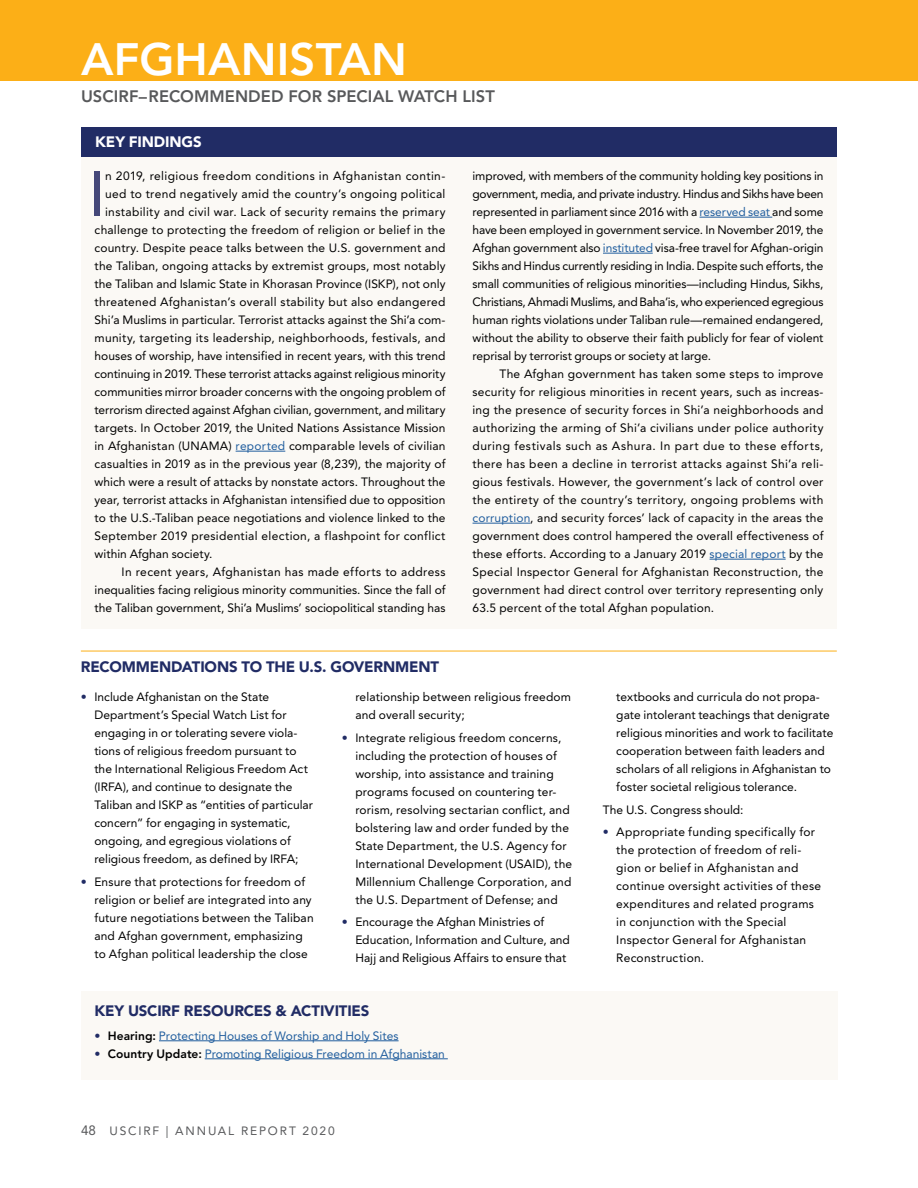
<style>
.page{position:relative;width:918px;height:1188px;background:#fff}
.page>*{position:absolute;margin:0;border:0;box-sizing:border-box;transform-origin:0 0}
.t1{font:62.85px "Avenir LT Std";color:#454879}
.t2{font:800 45px "Avenir LT Std";letter-spacing:.005em;color:#fff}
.t3{font:800 16.5px "Avenir LT Std";letter-spacing:.005em;color:#58595b}
.t4{font:900 15px "Avenir LT Std";letter-spacing:-.01em;color:#212c65}
.t5{font:900 15px "Avenir LT Std";letter-spacing:-.01em;color:#fff}
.t6{font:12px/18px "Avenir LT Std";letter-spacing:.01em;color:#000}
.t7{font:12px "Avenir LT Std";letter-spacing:.005em;color:#215e9e}
.t8{font:12px "Avenir LT Std";letter-spacing:.035em;color:#000}
.t9{font:12px "Avenir LT Std";letter-spacing:.03em;color:#000}
.t10{font:12px "Avenir LT Std";letter-spacing:.15em;color:#58595b}
.s1{color:#215e9e}
.s2{color:#212c65}
.s3{font-weight:800;color:#000}
.s4{font-size:13.5px}
</style>
<div class="page">
<div style="left:0;top:0;width:918px;height:81px;background:#fcaf17"></div>
<div style="left:81px;top:127px;width:756px;height:30px;background:#212c65"></div>
<div style="left:81px;top:157px;width:756px;height:472px;background:#fbf9f5"></div>
<hr style="left:236px;top:451px;width:49px;height:1px;background:#215e9e">
<hr style="left:700px;top:217px;width:72px;height:1px;background:#215e9e">
<hr style="left:603px;top:253px;width:50px;height:1px;background:#215e9e">
<hr style="left:473px;top:523px;width:57px;height:1px;background:#215e9e">
<hr style="left:710px;top:559px;width:76px;height:1px;background:#215e9e">
<hr style="left:81px;top:651px;width:756px;height:1px;background:#fcaf17">
<div style="left:81px;top:991px;width:756px;height:88px;background:#fbf9f5"></div>
<hr style="left:159px;top:1041px;width:240px;height:1px;background:#215e9e">
<hr style="left:205px;top:1059px;width:243px;height:1px;background:#215e9e">
<h2 class="t2" style="left:81px;top:32px;width:327px">AFGHANISTAN</h2>
<h3 class="t3" style="left:81px;top:87px;width:415px">USCIRF–RECOMMENDED FOR SPECIAL WATCH LIST</h3>
<p class="t5" style="left:95px;top:133px;width:108px">KEY FINDINGS</p>
<h1 class="t1" style="left:89px;top:158px;width:18px">I</h1>
<p class="t8" style="left:105px;top:169px;width:342px">n 2019, religious freedom conditions in Afghanistan contin-</p>
<p class="t6" style="left:105px;top:185px;width:342px">ued to trend negatively amid the country’s ongoing political</p>
<p class="t6" style="left:105px;top:203px;width:342px">instability and civil war. Lack of security remains the primary</p>
<p class="t6" style="left:95px;top:221px;width:352px">challenge to protecting the freedom of religion or belief in the</p>
<p class="t6" style="left:95px;top:239px;width:352px">country. Despite peace talks between the U.S. government and</p>
<p class="t6" style="left:95px;top:257px;width:352px">the Taliban, ongoing attacks by extremist groups, most notably</p>
<p class="t6" style="left:95px;top:275px;width:352px">the Taliban and Islamic State in Khorasan Province (ISKP), not only</p>
<p class="t6" style="left:95px;top:293px;width:352px">threatened Afghanistan’s overall stability but also endangered</p>
<p class="t6" style="left:95px;top:311px;width:352px">Shi’a Muslims in particular. Terrorist attacks against the Shi’a com-</p>
<p class="t6" style="left:95px;top:329px;width:352px">munity, targeting its leadership, neighborhoods, festivals, and</p>
<p class="t6" style="left:95px;top:347px;width:352px">houses of worship, have intensified in recent years, with this trend</p>
<p class="t6" style="left:95px;top:365px;width:352px">continuing in 2019. These terrorist attacks against religious minority</p>
<p class="t6" style="left:95px;top:383px;width:352px">communities mirror broader concerns with the ongoing problem of</p>
<p class="t6" style="left:95px;top:401px;width:352px">terrorism directed against Afghan civilian, government, and military</p>
<p class="t6" style="left:95px;top:419px;width:352px">targets. In October 2019, the United Nations Assistance Mission</p>
<p class="t6" style="left:95px;top:437px;width:352px">in Afghanistan (UNAMA) <span class="s1">reported</span> comparable levels of civilian</p>
<p class="t6" style="left:95px;top:455px;width:352px">casualties in 2019 as in the previous year (8,239), the majority of</p>
<p class="t6" style="left:95px;top:473px;width:352px">which were a result of attacks by nonstate actors. Throughout the</p>
<p class="t6" style="left:95px;top:491px;width:352px">year, terrorist attacks in Afghanistan intensified due to opposition</p>
<p class="t6" style="left:95px;top:509px;width:352px">to the U.S.-Taliban peace negotiations and violence linked to the</p>
<p class="t6" style="left:95px;top:527px;width:352px">September 2019 presidential election, a flashpoint for conflict</p>
<p class="t6" style="left:95px;top:545px;width:120px">within Afghan society.</p>
<p class="t9" style="left:122px;top:565px;width:325px">In recent years, Afghanistan has made efforts to address</p>
<p class="t6" style="left:95px;top:581px;width:352px">inequalities facing religious minority communities. Since the fall of</p>
<p class="t6" style="left:95px;top:599px;width:352px">the Taliban government, Shi’a Muslims’ sociopolitical standing has</p>
<p class="t4" style="left:81px;top:657px;width:360px">RECOMMENDATIONS TO THE U.S. GOVERNMENT</p>
<p class="t6" style="left:473px;top:167px;width:352px;text-align:justify">improved, with members of the community holding key positions in government, media, and private industry. Hindus and Sikhs have been represented in parliament since 2016 with a <span class="s1">reserved seat</span> and some have been employed in government service. In November 2019, the Afghan government also <span class="s1">instituted</span> visa-free travel for Afghan-origin Sikhs and Hindus currently residing in India. Despite such efforts, the small communities of religious minorities—including Hindus, Sikhs, Christians, Ahmadi Muslims, and Baha’is, who experienced egregious human rights violations under Taliban rule—remained endangered, without the ability to observe their faith publicly for fear of violent reprisal by terrorist groups or society at large.</p>
<p class="t6" style="left:473px;top:365px;width:353px;text-align:justify;text-indent:27px">The Afghan government has taken some steps to improve security for religious minorities in recent years, such as increas&shy;ing the presence of security forces in Shi’a neighborhoods and authorizing the arming of Shi’a civilians under police authority during festivals such as Ashura. In part due to these efforts, there has been a decline in terrorist attacks against Shi’a reli&shy;gious festivals. However, the government’s lack of control over the entirety of the country’s territory, ongoing problems with <span class="s1">corruption</span>, and security forces’ lack of capacity in the areas the government does control hampered the overall effectiveness of these efforts. According to a January 2019 <span class="s1">special report</span> by the Special Inspector General for Afghanistan Reconstruction, the government had direct control over territory representing only 63.5 percent of the total Afghan population.</p>
<p class="t6" style="left:94px;top:688px;width:220px;text-indent:-14px"><span class="s2">•</span> Include Afghanistan on the State Department’s Special Watch List for engaging in or tolerating severe viola&shy;tions of religious freedom pursuant to the International Religious Freedom Act (IRFA), and continue to designate the Taliban and ISKP as “entities of particular concern” for engaging in systematic, ongoing, and egregious violations of religious freedom, as defined by IRFA;</p>
<p class="t6" style="left:94px;top:873px;width:221px;text-indent:-14px"><span class="s2">•</span> Ensure that protections for freedom of religion or belief are integrated into any future negotiations between the Taliban and Afghan government, emphasizing to Afghan political leadership the close</p>
<p class="t6" style="left:355px;top:688px;width:217px">relationship between religious freedom and overall security;</p>
<p class="t6" style="left:355px;top:729px;width:218px;text-indent:-13px"><span class="s2">•</span> Integrate religious freedom concerns, including the protection of houses of worship, into assistance and training programs focused on countering ter&shy;rorism, resolving sectarian conflict, and bolstering law and order funded by the State Department, the U.S. Agency for International Development (USAID), the Millennium Challenge Corporation, and the U.S. Department of Defense; and</p>
<p class="t6" style="left:355px;top:913px;width:216px;text-indent:-14px"><span class="s2">•</span> Encourage the Afghan Ministries of<br>Education, Information and Culture, and<br>Hajj and Religious Affairs to ensure that</p>
<p class="t4" style="left:94px;top:1001px;width:277px">KEY USCIRF RESOURCES &amp; ACTIVITIES</p>
<p class="t7" style="left:94px;top:1028px;width:306px"><span class="s2">•</span> <span class="s3">Hearing:</span> Protecting Houses of Worship and Holy Sites</p>
<p class="t7" style="left:94px;top:1046px;width:352px"><span class="s2">•</span> <span class="s3">Country Update:</span> Promoting Religious Freedom in Afghanistan</p>
<p class="t10" style="left:81px;top:1124px;width:255px"><span class="s4">48</span> USCIRF | ANNUAL REPORT 2020</p>
<p class="t6" style="left:616px;top:688px;width:219px">textbooks and curricula do not propa&shy;gate intolerant teachings that denigrate religious minorities and work to facilitate cooperation between faith leaders and scholars of all religions in Afghanistan to foster societal religious tolerance.</p>
<p class="t6" style="left:603px;top:801px;width:142px">The U.S. Congress should:</p>
<p class="t6" style="left:616px;top:823px;width:206px;text-indent:-14px"><span class="s2">•</span> Appropriate funding specifically for the protection of freedom of reli&shy;gion or belief in Afghanistan and continue oversight activities of these expenditures and related programs in conjunction with the Special Inspector General for Afghanistan Reconstruction.</p>
</div>
